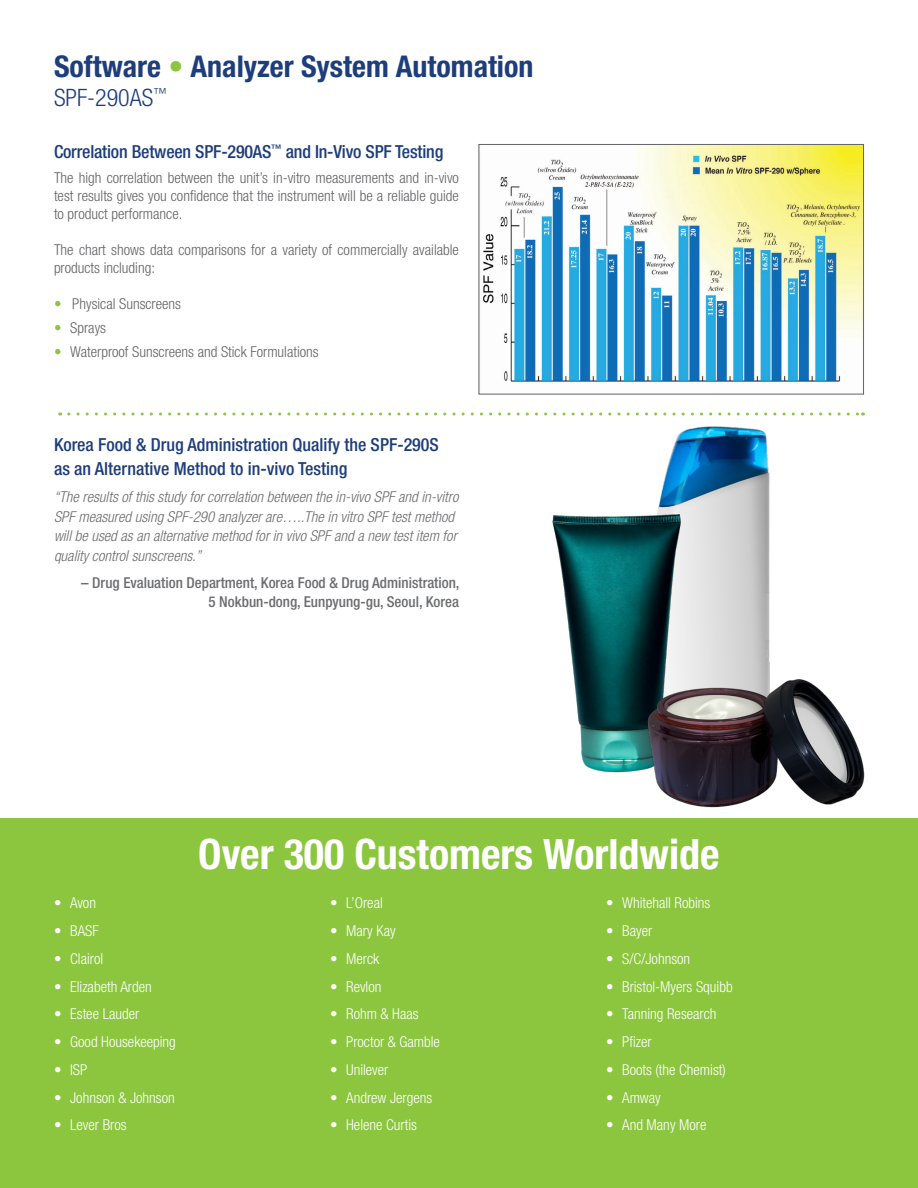
<style>
.page{position:relative;width:918px;height:1188px;background:#fff}
.page>*{position:absolute;margin:0;border:0;box-sizing:border-box;transform-origin:0 0}
.t1{font:700 condensed 42px "Helvetica Neue";color:#fff}
.t2{font:700 condensed 30px "Helvetica Neue";color:#1e3d7b}
.t3{font:300 condensed 24px "Helvetica Neue";color:#1e3d7b}
.t4{font:500 condensed 18px "Helvetica Neue";color:#1e3d7b}
.t5{font:300 condensed 15px/18px "Helvetica Neue";color:#636366;text-align:justify}
.t6{font:300 condensed 15px "Helvetica Neue";color:#fff}
.t7{font:italic 300 condensed 15px "Helvetica Neue";color:#6c6d70}
.t8{font:500 condensed 15px "Helvetica Neue";color:#6c6d70}
.s1{color:#8bc63e}
</style>
<div class="page">
<div style="left:0;top:819px;width:918px;height:369px;background:#8bc63e"></div>
<img style="left:483px;top:146px;width:379px;height:236px">
<div style="left:478px;top:144px;width:386px;height:251px;border:1px solid #636366"></div>
<svg style="left:69px;top:412px;width:794px;height:3px"></svg>
<img style="left:634px;top:393px;width:225px;height:261px">
<img style="left:552px;top:505px;width:164px;height:268px">
<img style="left:623px;top:654px;width:250px;height:165px">
<p class="t2" style="left:54px;top:48px;width:481px">Software <span class="s1">•</span> Analyzer System Automation</p>
<p class="t3" style="left:54px;top:84px;width:115px">SPF-290AS<sup>™</sup></p>
<p class="t4" style="left:54px;top:141px;width:391px">Correlation Between SPF-290AS<sup>™</sup> and In-Vivo SPF Testing</p>
<p class="t5" style="left:54px;top:168px;width:407px">The high correlation between the unit’s in-vitro measurements and in-vivo test results gives you confidence that the instrument will be a reliable guide to product performance.</p>
<p class="t5" style="left:54px;top:240px;width:407px">The chart shows data comparisons for a variety of commercially available products including:</p>
<p class="t5" style="left:54px;top:294px;width:129px"><span class="s1">•</span> Physical Sunscreens</p>
<p class="t5" style="left:54px;top:318px;width:54px"><span class="s1">•</span> Sprays</p>
<p class="t5" style="left:54px;top:342px;width:266px"><span class="s1">•</span> Waterproof Sunscreens and Stick Formulations</p>
<p class="t4" style="left:54px;top:434px;width:386px">Korea Food &amp; Drug Administration Qualify the SPF-290S</p>
<p class="t4" style="left:54px;top:458px;width:295px">as an Alternative Method to in-vivo Testing</p>
<p class="t7" style="left:54px;top:488px;width:406px">“The results of this study for correlation between the in-vivo SPF and in-vitro</p>
<p class="t7" style="left:54px;top:508px;width:402px">SPF measured using SPF-290 analyzer are…..The in vitro SPF test method</p>
<p class="t7" style="left:54px;top:527px;width:404px">will be used as an alternative method for in vivo SPF and a new test item for</p>
<p class="t7" style="left:54px;top:547px;width:149px">quality control sunscreens.”</p>
<p class="t8" style="left:81px;top:574px;width:380px">– Drug Evaluation Department, Korea Food &amp; Drug Administration,</p>
<p class="t8" style="left:209px;top:593px;width:252px">5 Nokbun-dong, Eunpyung-gu, Seoul, Korea</p>
<p class="t6" style="left:54px;top:894px;width:44px">• Avon</p>
<p class="t6" style="left:54px;top:922px;width:46px">• BASF</p>
<p class="t6" style="left:54px;top:950px;width:51px">• Clairol</p>
<p class="t6" style="left:54px;top:978px;width:99px">• Elizabeth Arden</p>
<p class="t6" style="left:54px;top:1005px;width:87px">• Estee Lauder</p>
<p class="t6" style="left:54px;top:1033px;width:123px">• Good Housekeeping</p>
<p class="t6" style="left:54px;top:1061px;width:35px">• ISP</p>
<p class="t6" style="left:54px;top:1089px;width:122px">• Johnson &amp; Johnson</p>
<p class="t6" style="left:54px;top:1116px;width:74px">• Lever Bros</p>
<p class="t1" style="left:198px;top:829px;width:523px">Over 300 Customers Worldwide</p>
<p class="t6" style="left:330px;top:894px;width:54px">• L’Oreal</p>
<p class="t6" style="left:330px;top:922px;width:67px">• Mary Kay</p>
<p class="t6" style="left:330px;top:950px;width:51px">• Merck</p>
<p class="t6" style="left:330px;top:978px;width:53px">• Revlon</p>
<p class="t6" style="left:330px;top:1005px;width:90px">• Rohm &amp; Haas</p>
<p class="t6" style="left:330px;top:1033px;width:112px">• Proctor &amp; Gamble</p>
<p class="t6" style="left:330px;top:1061px;width:60px">• Unilever</p>
<p class="t6" style="left:330px;top:1089px;width:104px">• Andrew Jergens</p>
<p class="t6" style="left:330px;top:1116px;width:88px">• Helene Curtis</p>
<p class="t6" style="left:606px;top:894px;width:106px">• Whitehall Robins</p>
<p class="t6" style="left:606px;top:922px;width:48px">• Bayer</p>
<p class="t6" style="left:606px;top:950px;width:86px">• S/C/Johnson</p>
<p class="t6" style="left:606px;top:978px;width:128px">• Bristol-Myers Squibb</p>
<p class="t6" style="left:606px;top:1005px;width:112px">• Tanning Research</p>
<p class="t6" style="left:606px;top:1033px;width:47px">• Pfizer</p>
<p class="t6" style="left:606px;top:1061px;width:121px">• Boots (the Chemist)</p>
<p class="t6" style="left:606px;top:1089px;width:56px">• Amway</p>
<p class="t6" style="left:606px;top:1116px;width:102px">• And Many More</p>
</div>
